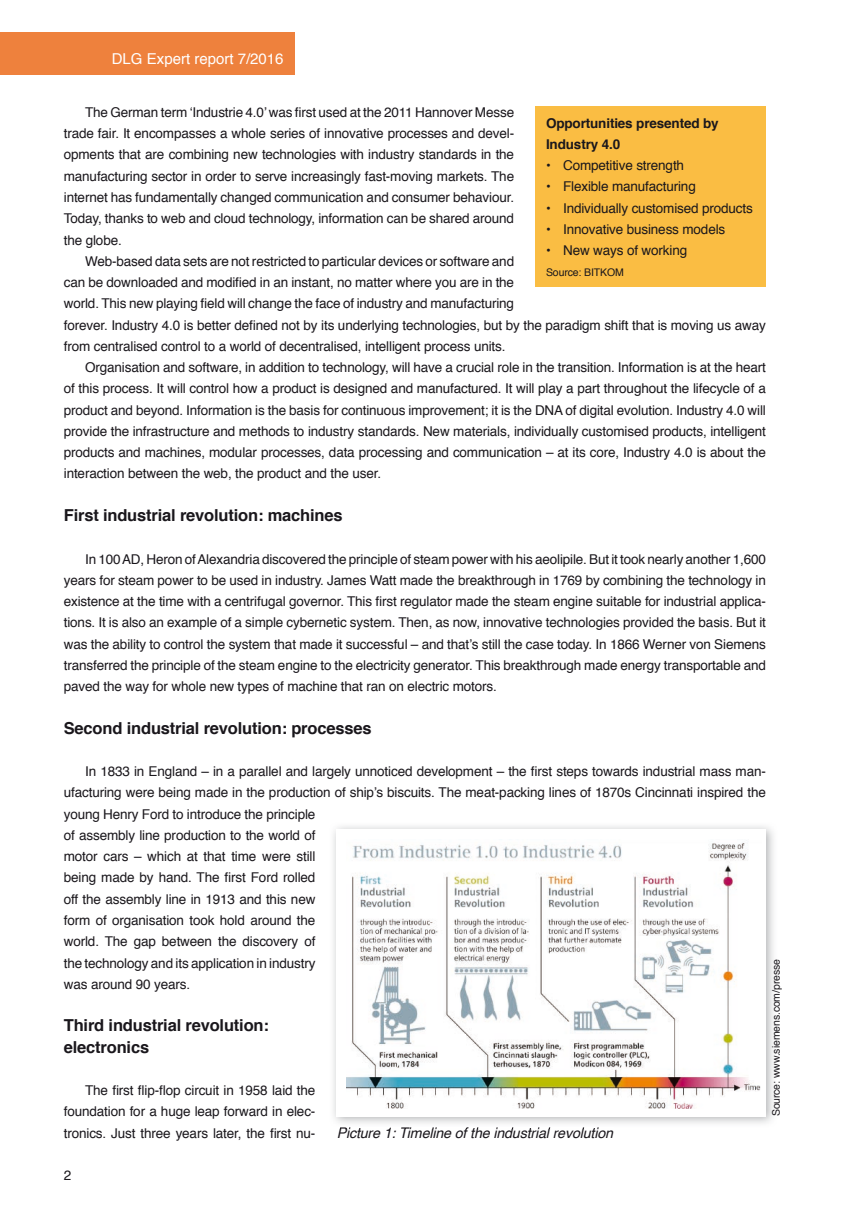
<style>
.page{position:relative;width:851px;height:1212px;background:#fff}
.page>*{position:absolute;margin:0;border:0;box-sizing:border-box;transform-origin:0 0}
.t1{font:700 16.5px/21.3px "Helvetica";letter-spacing:-.01em;color:#1a171c}
.t2{font:15px "Helvetica";color:#fff}
.t3{font:italic 14.25px "Helvetica";letter-spacing:-.01em;color:#1a171c}
.t4{font:13.5px/21.3px "Helvetica";letter-spacing:-.01em;color:#1a171c;text-align:justify}
.t5{font:700 13.5px/21.3px "Helvetica";letter-spacing:-.01em;color:#1a171c}
.t6{font:10.5px "Helvetica";letter-spacing:-.01em;color:#1a171c}
.s1{font-weight:700}
</style>
<div class="page">
<div style="left:0;top:32px;width:294px;height:42px;background:#ee813d"></div>
<div style="left:535px;top:106px;width:230px;height:181px;background:#fabd43"></div>
<img style="left:340px;top:1127px;width:259px;height:1px">
<img style="left:347px;top:843px;width:414px;height:266px">
<p class="t2" style="left:112px;top:47px;width:173px">DLG Expert report 7/2016</p>
<p class="t4" style="left:64px;top:102px;width:452px;text-indent:21px">The German term ‘Industrie 4.0’ was first used at the 2011 Hannover Messe trade fair. It encompasses a whole series of innovative processes and devel&shy;opments that are combining new technologies with industry standards in the manufacturing sector in order to serve increasingly fast-moving markets. The internet has fundamentally changed communication and consumer behaviour.<br>Today, thanks to web and cloud technology, information can be shared around the globe.</p>
<p class="t4" style="left:64px;top:251px;width:703px;text-align:left;text-indent:21px">Web-based data sets are not restricted to particular devices or software and<br>can be downloaded and modified in an instant, no matter where you are in the<br>world. This new playing field will change the face of industry and manufacturing<br>forever. Industry 4.0 is better defined not by its underlying technologies, but by the paradigm shift that is moving us away from centralised control to a world of decentralised, intelligent process units.</p>
<p class="t4" style="left:64px;top:357px;width:703px;text-indent:21px">Organisation and software, in addition to technology, will have a crucial role in the transition. Information is at the heart of this process. It will control how a product is designed and manufactured. It will play a part throughout the lifecycle of a product and beyond. Information is the basis for continuous improvement; it is the DNA of digital evolution. Industry 4.0 will provide the infrastructure and methods to industry standards. New materials, individually customised products, intelligent products and machines, modular processes, data processing and communication – at its core, Industry 4.0 is about the interaction between the web, the product and the user.</p>
<p class="t1" style="left:64px;top:505px;width:280px">First industrial revolution: machines</p>
<p class="t4" style="left:64px;top:548px;width:703px;text-indent:21px">In 100 AD, Heron of Alexandria discovered the principle of steam power with his aeolipile. But it took nearly another 1,600 years for steam power to be used in industry. James Watt made the breakthrough in 1769 by combining the technology in existence at the time with a centrifugal governor. This first regulator made the steam engine suitable for industrial applica&shy;tions. It is also an example of a simple cybernetic system. Then, as now, innovative technologies provided the basis. But it was the ability to control the system that made it successful – and that’s still the case today. In 1866 Werner von Siemens transferred the principle of the steam engine to the electricity generator. This breakthrough made energy transportable and paved the way for whole new types of machine that ran on electric motors.</p>
<p class="t1" style="left:64px;top:717px;width:309px">Second industrial revolution: processes</p>
<p class="t4" style="left:64px;top:761px;width:703px;text-align:left;text-indent:21px">In 1833 in England – in a parallel and largely unnoticed development – the first steps towards industrial mass man&shy;ufacturing were being made in the production of ship’s biscuits. The meat-packing lines of 1870s Cincinnati inspired the young Henry Ford to introduce the principle<br>of assembly line production to the world of<br>motor cars – which at that time were still<br>being made by hand. The first Ford rolled<br>off the assembly line in 1913 and this new<br>form of organisation took hold around the<br>world. The gap between the discovery of<br>the technology and its application in industry<br>was around 90 years.</p>
<p class="t1" style="left:64px;top:1015px;width:207px">Third industrial revolution: electronics</p>
<p class="t4" style="left:64px;top:1080px;width:253px;text-indent:21px">The first flip-flop circuit in 1958 laid the foundation for a huge leap forward in elec&shy;tronics. Just three years later, the first nu-</p>
<p class="t5" style="left:546px;top:112px;width:174px">Opportunities presented by<br>Industry 4.0</p>
<p class="t4" style="left:546px;top:155px;width:139px"><span class="s1">•</span> Competitive strength</p>
<p class="t4" style="left:546px;top:176px;width:151px"><span class="s1">•</span> Flexible manufacturing</p>
<p class="t4" style="left:546px;top:198px;width:208px"><span class="s1">•</span> Individually customised products</p>
<p class="t4" style="left:546px;top:219px;width:181px"><span class="s1">•</span> Innovative business models</p>
<p class="t4" style="left:546px;top:240px;width:143px"><span class="s1">•</span> New ways of working</p>
<p class="t6" style="left:546px;top:264px;width:79px">Source: BITKOM</p>
<p class="t6" style="left:768px;top:1116px;width:159px;rotate:-90deg">Source: www.siemens.com/presse</p>
<p class="t3" style="left:336px;top:1121px;width:278px">Picture 1: Timeline of the industrial revolution</p>
<p class="t4" style="left:64px;top:1165px;width:9px">2</p>
</div>
